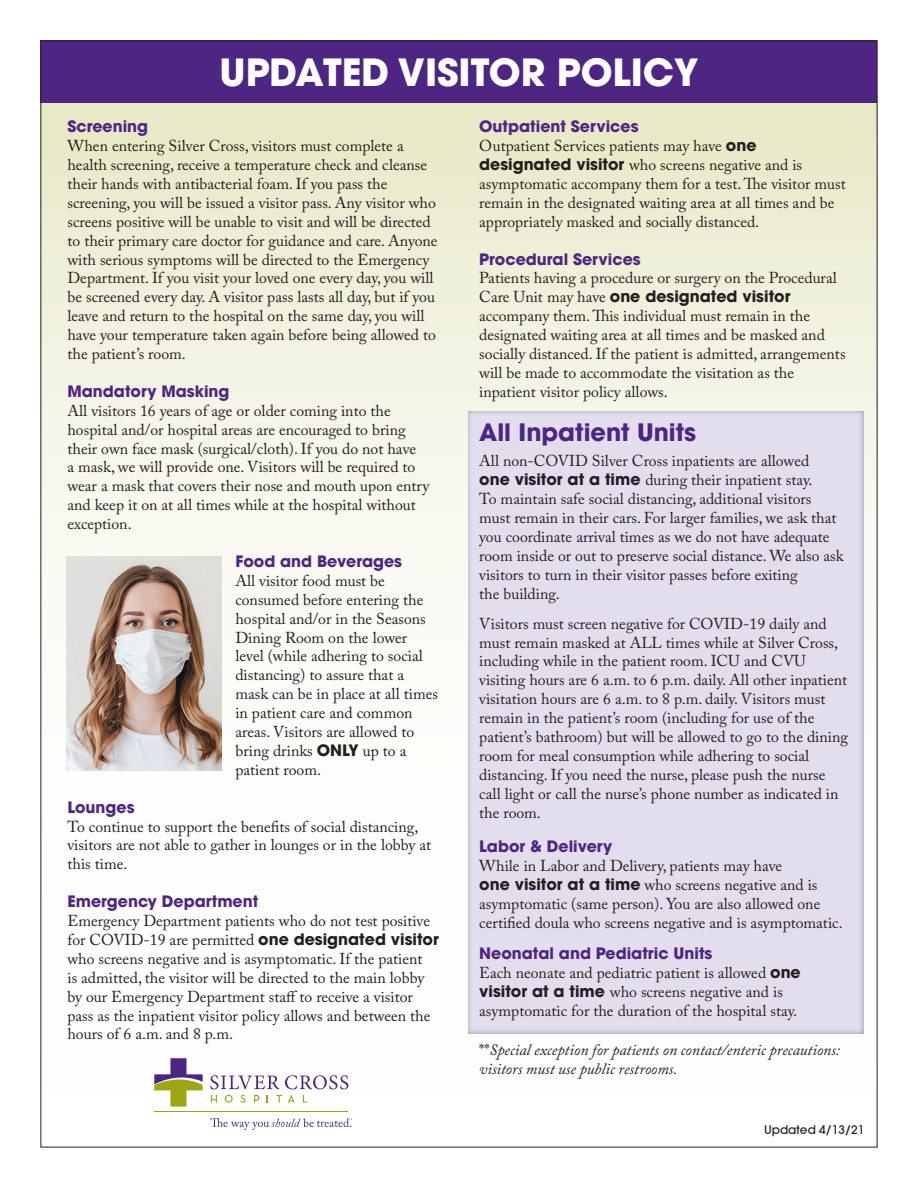
<style>
.page{position:relative;width:918px;height:1188px;background:#fff}
.page>*{position:absolute;margin:0;border:0;box-sizing:border-box;transform-origin:0 0}
.t1{font:700 37.5px "ITC Avant Garde Gothic";color:#fff}
.t2{font:700 24px "ITC Avant Garde Gothic";color:#4e2582}
.t3{font:15.75px/18.9px "Adobe Caslon Pro";color:#231f20}
.t4{font:700 15.75px "ITC Avant Garde Gothic";color:#4e2582}
.t5{font:italic 15.75px/18.9px "Adobe Caslon Pro";color:#231f20}
.t6{font:700 15.75px "ITC Avant Garde Gothic";color:#231f20}
.t7{font:500 12px "ITC Avant Garde Gothic";color:#231f20}
.s1{font-family:"ITC Avant Garde Gothic";font-weight:700}
.s2{font-family:"Adobe Caslon Pro";font-weight:400}
.s3{font-style:normal}
</style>
<div class="page">
<div style="left:40px;top:40px;width:838px;height:1107px;background:linear-gradient(to bottom,#eaeccf,#fff)"></div>
<div style="left:40px;top:40px;width:838px;height:64px;background:#4e2582"></div>
<div style="left:466px;top:411px;width:397px;height:624px;background:#e3deed"></div>
<img style="left:67px;top:557px;width:155px;height:214px">
<svg style="left:154px;top:1058px;width:49px;height:49px"></svg>
<svg style="left:210px;top:1075px;width:69px;height:14px"></svg>
<svg style="left:285px;top:1075px;width:63px;height:14px"></svg>
<hr style="left:154px;top:1111px;width:194px;height:1px;background:#9ea615">
<svg style="left:210px;top:1118px;width:142px;height:12px"></svg>
<svg style="left:211px;top:1095px;width:6px;height:8px"></svg>
<svg style="left:225px;top:1095px;width:8px;height:8px"></svg>
<svg style="left:240px;top:1095px;width:6px;height:8px"></svg>
<svg style="left:254px;top:1095px;width:5px;height:8px"></svg>
<svg style="left:276px;top:1095px;width:6px;height:8px"></svg>
<svg style="left:288px;top:1095px;width:7px;height:8px"></svg>
<svg style="left:303px;top:1095px;width:4px;height:8px"></svg>
<h1 class="t1" style="left:220px;top:48px;width:480px">UPDATED VISITOR POLICY</h1>
<p class="t4" style="left:68px;top:116px;width:82px">Screening</p>
<p class="t3" style="left:68px;top:136px;width:372px">When entering Silver Cross, visitors must complete a health screening, receive a temperature check and cleanse their hands with antibacterial foam. If you pass the screening, you will be issued a visitor pass. Any visitor who screens positive will be unable to visit and will be directed to their primary care doctor for guidance and care. Anyone with serious symptoms will be directed to the Emergency Department. If you visit your loved one every day, you will be screened every day. A visitor pass lasts all day, but if you leave and return to the hospital on the same day, you will have your temperature taken again before being allowed to the patient’s room.</p>
<p class="t4" style="left:68px;top:381px;width:163px">Mandatory Masking</p>
<p class="t3" style="left:68px;top:401px;width:363px">All visitors 16 years of age or older coming into the hospital and/or hospital areas are encouraged to bring their own face mask (surgical/cloth). If you do not have<br>a mask, we will provide one. Visitors will be required to wear a mask that covers their nose and mouth upon entry and keep it on at all times while at the hospital without exception.</p>
<p class="t4" style="left:235px;top:551px;width:168px">Food and Beverages</p>
<p class="t3" style="left:235px;top:571px;width:204px">All visitor food must be consumed before entering the hospital and/or in the Seasons<br>Dining Room on the lower level (while adhering to social distancing) to assure that a mask can be in place at all times in patient care and common areas. Visitors are allowed to bring drinks <span class="s1">ONLY</span> up to a patient room.</p>
<p class="t4" style="left:68px;top:797px;width:69px">Lounges</p>
<p class="t3" style="left:68px;top:817px;width:365px">To continue to support the benefits of social distancing, visitors are not able to gather in lounges or in the lobby at this time.</p>
<p class="t4" style="left:68px;top:891px;width:192px">Emergency Department</p>
<p class="t3" style="left:68px;top:911px;width:373px">Emergency Department patients who do not test positive for COVID-19 are permitted <span class="s1">one designated visitor </span>who screens negative and is asymptomatic. If the patient<br>is admitted, the visitor will be directed to the main lobby by our Emergency Department staff to receive a visitor pass as the inpatient visitor policy allows and between the hours of 6 a.m. and 8 p.m.</p>
<p class="t4" style="left:479px;top:116px;width:161px">Outpatient Services</p>
<p class="t3" style="left:479px;top:136px;width:368px">Outpatient Services patients may have <span class="s1">one designated visitor</span> who screens negative and is asymptomatic accompany them for a test. The visitor must remain in the designated waiting area at all times and be appropriately masked and socially distanced.</p>
<p class="t4" style="left:479px;top:249px;width:163px">Procedural Services</p>
<p class="t3" style="left:479px;top:269px;width:359px">Patients having a procedure or surgery on the Procedural</p>
<p class="t6" style="left:479px;top:286px;width:313px"><span class="s2">Care Unit may have</span> one designated visitor</p>
<p class="t3" style="left:479px;top:306px;width:368px">accompany them. This individual must remain in the designated waiting area at all times and be masked and socially distanced. If the patient is admitted, arrangements will be made to accommodate the visitation as the inpatient visitor policy allows.</p>
<h2 class="t2" style="left:479px;top:416px;width:218px">All Inpatient Units</h2>
<p class="t3" style="left:479px;top:451px;width:366px">All non-COVID Silver Cross inpatients are allowed <span class="s1">one visitor at a time</span> during their inpatient stay.<br>To maintain safe social distancing, additional visitors must remain in their cars. For larger families, we ask that you coordinate arrival times as we do not have adequate room inside or out to preserve social distance. We also ask visitors to turn in their visitor passes before exiting<br>the building.</p>
<p class="t3" style="left:479px;top:614px;width:370px">Visitors must screen negative for COVID-19 daily and must remain masked at ALL times while at Silver Cross, including while in the patient room. ICU and CVU visiting hours are 6 a.m. to 6 p.m. daily. All other inpatient visitation hours are 6 a.m. to 8 p.m. daily. Visitors must remain in the patient’s room (including for use of the patient’s bathroom) but will be allowed to go to the dining room for meal consumption while adhering to social distancing. If you need the nurse, please push the nurse call light or call the nurse’s phone number as indicated in the room.</p>
<p class="t4" style="left:479px;top:836px;width:135px">Labor &amp; Delivery</p>
<p class="t3" style="left:479px;top:856px;width:365px">While in Labor and Delivery, patients may have<br><span class="s1">one visitor at a time</span> who screens negative and is asymptomatic (same person). You are also allowed one certified doula who screens negative and is asymptomatic.</p>
<p class="t4" style="left:479px;top:943px;width:235px">Neonatal and Pediatric Units</p>
<p class="t3" style="left:479px;top:963px;width:323px">Each neonate and pediatric patient is allowed <span class="s1">one visitor at a time</span> who screens negative and is asymptomatic for the duration of the hospital stay.</p>
<p class="t5" style="left:479px;top:1040px;width:362px"><span class="s3">**</span>Special exception for patients on contact/enteric precautions: visitors must use public restrooms.</p>
<p class="t7" style="left:764px;top:1123px;width:102px">Updated 4/13/21</p>
</div>
